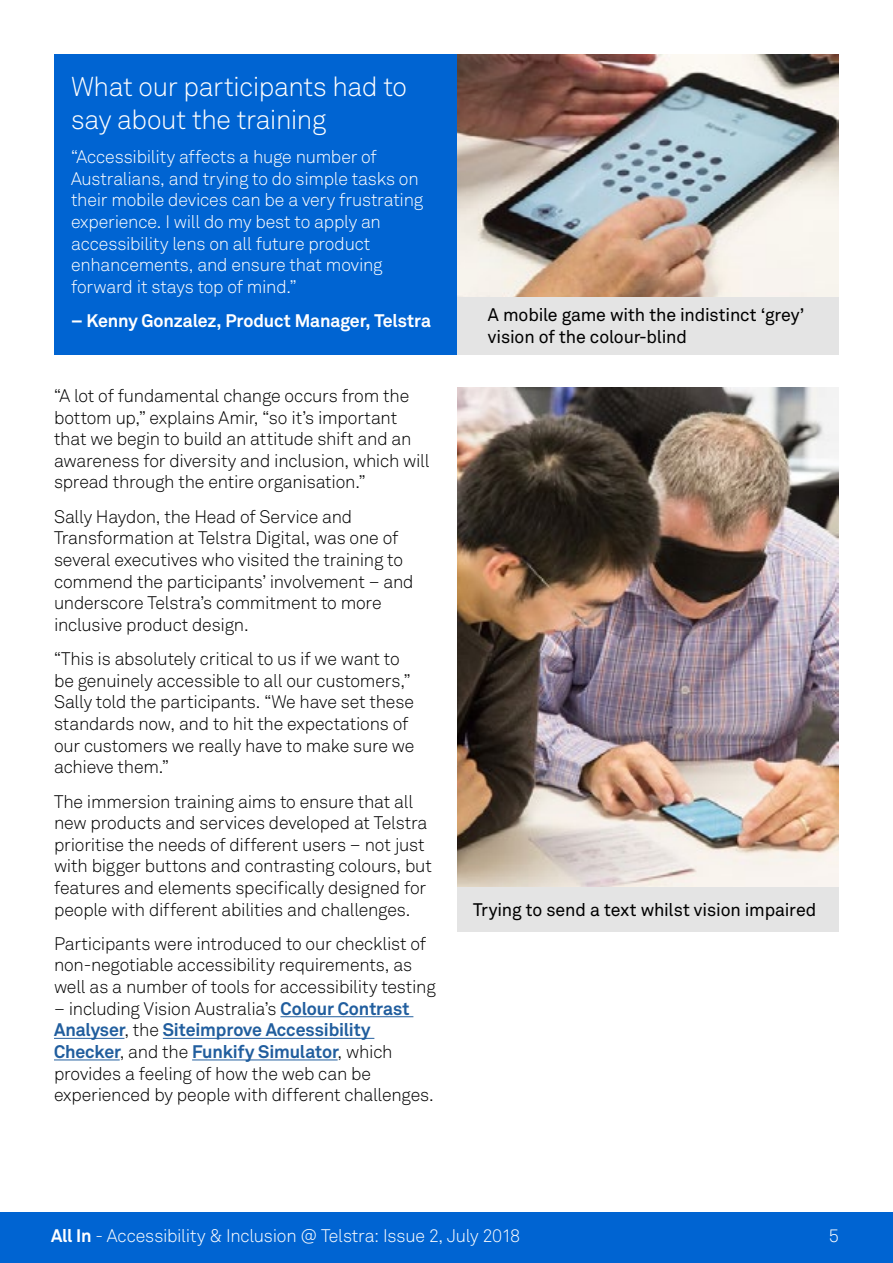
<style>
.page{position:relative;width:893px;height:1263px;background:#fff}
.page>*{position:absolute;margin:0;border:0;box-sizing:border-box;transform-origin:0 0}
.t1{font:300 27px/32.4px "Telstra Akkurat";letter-spacing:-.015em;color:#fff}
.t2{font:300 18px/21.6px "Telstra Akkurat";letter-spacing:-.01em;color:#000}
.t3{font:300 18px/21.6px "Telstra Akkurat";letter-spacing:-.01em;color:#fff}
.t4{font:18px/21.6px "Telstra Akkurat";letter-spacing:-.005em;color:#000}
.t5{font:700 18px "Telstra Akkurat";letter-spacing:-.005em;color:#fff}
.s1{font-weight:700;color:#215e9e}
.s2{font-weight:700}
</style>
<div class="page">
<div style="left:0;top:1212px;width:893px;height:51px;background:#0064d2"></div>
<hr style="left:280px;top:1016px;width:133px;height:1px;background:#215e9e">
<hr style="left:54px;top:1038px;width:70px;height:1px;background:#215e9e">
<hr style="left:163px;top:1038px;width:211px;height:1px;background:#215e9e">
<hr style="left:54px;top:1059px;width:66px;height:1px;background:#215e9e">
<hr style="left:192px;top:1059px;width:146px;height:1px;background:#215e9e">
<img style="left:457px;top:388px;width:382px;height:499px">
<div style="left:457px;top:887px;width:382px;height:45px;background:#e4e4e4"></div>
<div style="left:54px;top:54px;width:403px;height:300px;background:#0064d2"></div>
<img style="left:457px;top:54px;width:382px;height:244px">
<div style="left:457px;top:298px;width:382px;height:57px;background:#e4e4e4"></div>
<h1 class="t1" style="left:71px;top:71px;width:337px">What our participants had to say about the training</h1>
<p class="t3" style="left:71px;top:146px;width:354px">“Accessibility affects a huge number of Australians, and trying to do simple tasks on their mobile devices can be a very frustrating experience. I will do my best to apply an accessibility lens on all future product enhancements, and ensure that moving forward it stays top of mind.”</p>
<p class="t5" style="left:71px;top:310px;width:362px">– Kenny Gonzalez, Product Manager, Telstra</p>
<p class="t4" style="left:488px;top:304px;width:318px">A mobile game with the indistinct ‘grey’ vision of the colour-blind</p>
<p class="t2" style="left:54px;top:385px;width:377px">“A lot of fundamental change occurs from the bottom up,” explains Amir, “so it’s important that we begin to build an attitude shift and an awareness for diversity and inclusion, which will spread through the entire organisation.”</p>
<p class="t2" style="left:54px;top:506px;width:361px">Sally Haydon, the Head of Service and Transformation at Telstra Digital, was one of several executives who visited the training to commend the participants’ involvement – and underscore Telstra’s commitment to more inclusive product design.</p>
<p class="t2" style="left:54px;top:648px;width:362px">“This is absolutely critical to us if we want to be genuinely accessible to all our customers,” Sally told the participants. “We have set these standards now, and to hit the expectations of our customers we really have to make sure we achieve them.”</p>
<p class="t2" style="left:54px;top:790px;width:379px">The immersion training aims to ensure that all new products and services developed at Telstra prioritise the needs of different users – not just with bigger buttons and contrasting colours, but features and elements specifically designed for people with different abilities and challenges.</p>
<p class="t2" style="left:54px;top:933px;width:383px">Participants were introduced to our checklist of non-negotiable accessibility requirements, as well as a number of tools for accessibility testing</p>
<p class="t2" style="left:54px;top:997px;width:381px">– including Vision Australia’s <span class="s1">Colour Contrast Analyser</span>, the <span class="s1">Siteimprove Accessibility Checker</span>, and the <span class="s1">Funkify Simulator</span>, which provides a feeling of how the web can be experienced by people with different challenges.</p>
<p class="t4" style="left:473px;top:899px;width:345px">Trying to send a text whilst vision impaired</p>
<p class="t3" style="left:51px;top:1225px;width:471px"><span class="s2">All In</span> - Accessibility &amp; Inclusion @ Telstra: Issue 2, July 2018</p>
<p class="t3" style="left:829px;top:1225px;width:12px">5</p>
</div>
